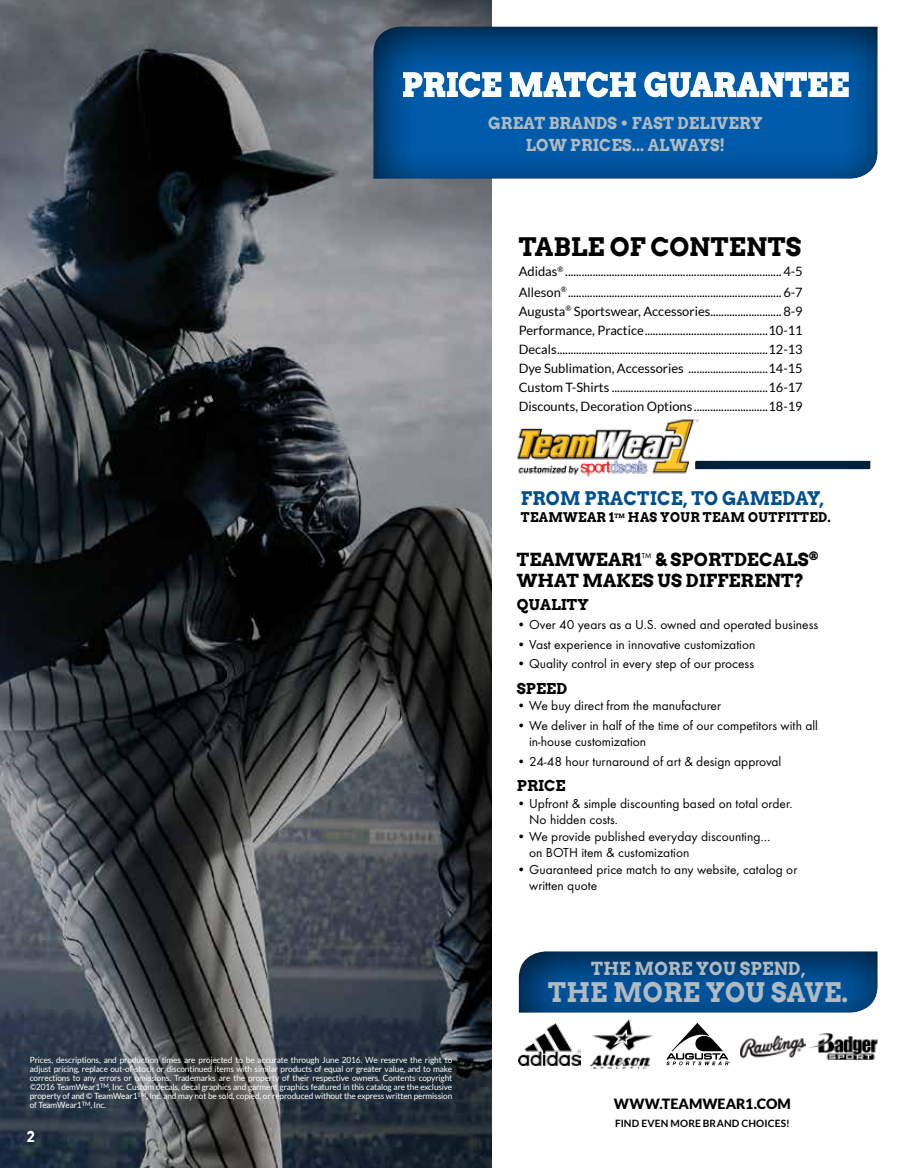
<style>
.page{position:relative;width:905px;height:1168px;background:#fff}
.page>*{position:absolute;margin:0;border:0;box-sizing:border-box;transform-origin:0 0}
.t1{font:700 31.5px "Arvo";letter-spacing:.025em;color:#fff;scale:.95 1}
.t2{font:700 27px "Arvo";letter-spacing:.01em;color:#b1bac0;scale:.95 1}
.t3{font:700 25.5px "Arvo";color:#000}
.t4{font:700 18.75px "Arvo";letter-spacing:.01em;color:#00508f;scale:.95 1}
.t5{font:700 18px/21px "Arvo";color:#000}
.t6{font:700 18px "Arvo";letter-spacing:.01em;color:#b1bac0;scale:.95 1}
.t7{font:700 16.5px/22.5px "Arvo";letter-spacing:.01em;color:#b1bac0;text-align:center;scale:.95 1}
.t8{font:700 15px "Arvo";color:#000}
.t9{font:700 15px "Arvo";color:#fff;scale:.95 1}
.t10{font:900 14.1px "Lato";color:#000}
.t11{font:13.5px/16.5px "Futura T";color:#000}
.t12{font:700 13.35px "Arvo";letter-spacing:.02em;color:#000;scale:.95 1}
.t13{font:12.9px/19.2px "Lato";color:#000;text-align:justify}
.t14{font:700 10.2px "Lato";letter-spacing:.02em;color:#000}
.t15{font:8.55px/9px "Lato";letter-spacing:-.01em;color:#fff;text-align:justify;scale:.96 1}
.t16{font:700 6px "Arvo";color:#000;scale:.95 1}
</style>
<div class="page">
<img style="left:0;top:0;width:492px;height:1168px">
<div style="left:361px;top:18px;width:531px;height:163px;background:#000;opacity:.75"></div>
<div style="left:506px;top:942px;width:385px;height:72px;background:#000;opacity:.75"></div>
<img style="left:740px;top:1035px;width:65px;height:24px">
<img style="left:809px;top:1033px;width:68px;height:27px">
<img style="left:590px;top:1020px;width:62px;height:49px">
<svg style="left:666px;top:1023px;width:64px;height:42px"></svg>
<img style="left:518px;top:1024px;width:62px;height:41px">
<div style="left:680px;top:450px;width:203px;height:21px;background:#000;opacity:.75"></div>
<img style="left:517px;top:419px;width:185px;height:58px">
<svg style="left:402px;top:71px;width:100px;height:27px;background:#4e8cc3"></svg>
<svg style="left:509px;top:71px;width:127px;height:27px;background:#4f8dc3"></svg>
<svg style="left:643px;top:71px;width:206px;height:27px;background:#508ec4"></svg>
<h1 class="t1" style="left:402px;top:65px;width:472px">PRICE MATCH GUARANTEE</h1>
<p class="t7" style="left:488px;top:111px;width:290px">GREAT BRANDS • FAST DELIVERY<br>LOW PRICES... ALWAYS!</p>
<h3 class="t3" style="left:518px;top:231px;width:284px">TABLE OF CONTENTS</h3>
<p class="t13" style="left:518px;top:262px;width:285px">Adidas<sup>®</sup> ...............................................................................4-5<br>Alleson<sup>®</sup>..............................................................................6-7<br>Augusta<sup>®</sup> Sportswear, Accessories..........................8-9<br>Performance, Practice.............................................10-11<br>Decals.............................................................................12-13<br>Dye Sublimation, Accessories .............................14-15<br>Custom T-Shirts .........................................................16-17<br>Discounts, Decoration Options ...........................18-19</p>
<h3 class="t4" style="left:521px;top:486px;width:320px">FROM PRACTICE, TO GAMEDAY,</h3>
<p class="t12" style="left:521px;top:509px;width:100px">TEAMWEAR 1</p>
<p class="t16" style="left:614px;top:512px;width:13px">TM</p>
<p class="t12" style="left:628px;top:509px;width:215px">HAS YOUR TEAM OUTFITTED.</p>
<h3 class="t5" style="left:517px;top:549px;width:304px">TEAMWEAR1<sup>™</sup> &amp; SPORTDECALS<sup>®<br></sup>WHAT MAKES US DIFFERENT?</h3>
<p class="t8" style="left:517px;top:595px;width:73px">QUALITY</p>
<p class="t11" style="left:517px;top:616px;width:303px">• Over 40 years as a U.S. owned and operated business</p>
<p class="t11" style="left:517px;top:636px;width:240px">• Vast experience in innovative customization</p>
<p class="t11" style="left:517px;top:655px;width:239px">• Quality control in every step of our process</p>
<p class="t8" style="left:517px;top:679px;width:52px">SPEED</p>
<p class="t11" style="left:517px;top:697px;width:206px">• We buy direct from the manufacturer</p>
<p class="t11" style="left:529px;top:717px;width:290px;text-indent:-12px">• We deliver in half of the time of our competitors with all in-house customization</p>
<p class="t11" style="left:517px;top:753px;width:266px">• 24-48 hour turnaround of art &amp; design approval</p>
<p class="t8" style="left:517px;top:776px;width:50px">PRICE</p>
<p class="t11" style="left:529px;top:795px;width:265px;text-indent:-12px">• Upfront &amp; simple discounting based on total order.<br>No hidden costs.</p>
<p class="t11" style="left:529px;top:828px;width:243px;text-indent:-12px">• We provide published everyday discounting… on BOTH item &amp; customization</p>
<p class="t11" style="left:529px;top:861px;width:270px;text-indent:-12px">• Guaranteed price match to any website, catalog or written quote</p>
<p class="t15" style="left:30px;top:1055px;width:441px">Prices, descriptions, and production times are projected to be accurate through June 2016. We reserve the right to adjust pricing, replace out-of-stock or discontinued items with similar products of equal or greater value, and to make corrections to any errors or omissions. Trademarks are the property of their respective owners. Contents copyright ©2016 TeamWear1<sup>TM</sup>, Inc. Custom decals, decal graphics and garment graphics featured in this catalog are the exclusive property of and © TeamWear1<sup>TM</sup>, Inc. and may not be sold, copied, or reproduced without the express written permission of TeamWear1<sup>TM</sup>, Inc.</p>
<p class="t9" style="left:27px;top:1127px;width:10px">2</p>
<h3 class="t6" style="left:591px;top:957px;width:227px">THE MORE YOU SPEND,</h3>
<h2 class="t2" style="left:548px;top:975px;width:317px">THE MORE YOU SAVE.</h2>
<p class="t10" style="left:614px;top:1095px;width:178px">WWW.TEAMWEAR1.COM</p>
<p class="t14" style="left:615px;top:1117px;width:176px">FIND EVEN MORE BRAND CHOICES!</p>
</div>
